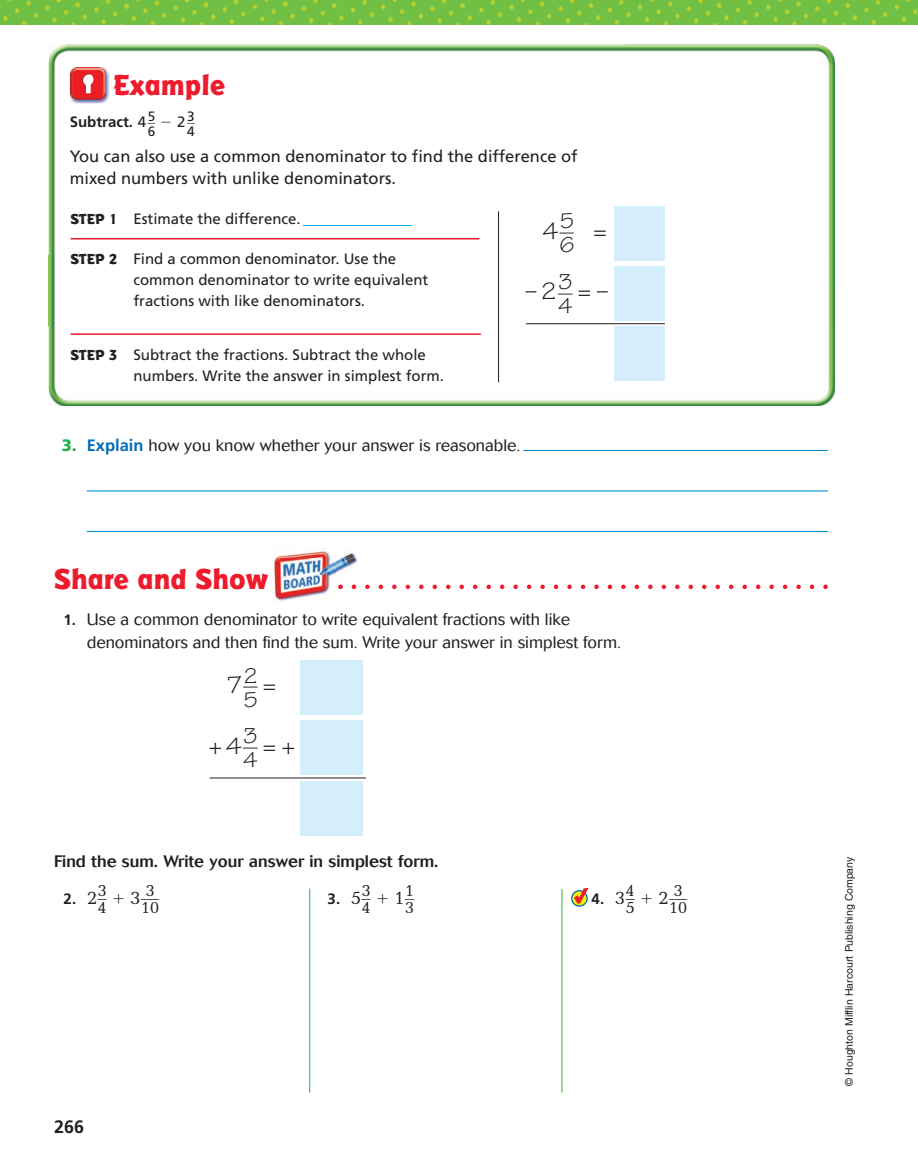
<style>
.page{position:relative;width:918px;height:1175px;background:#fff}
.page>*{position:absolute;margin:0;border:0;box-sizing:border-box;transform-origin:0 0}
.t1{font:800 30px "Badger";color:#ee1b2d}
.t2{font:25.5px "Tekton Pro";color:#231f20}
.t3{font:22.95px "Tekton Pro";color:#231f20}
.t4{font:21.6px "Tekton Pro";color:#231f20;scale:.67 1}
.t5{font:700 18px "Frutiger LT Std";color:#231f20}
.t6{font:300 16.5px/22.5px "Cosmos";color:#231f20}
.t7{font:16.5px/22.5px "Frutiger LT Std";color:#231f20}
.t8{font:500 16.5px "Cosmos";color:#231f20}
.t9{font:500 16.2px "HB Mathida";color:#231f20}
.t10{font:500 15.3px "HB Mathida";color:#231f20;scale:.78 1}
.t11{font:500 15.3px "HB Mathida";color:#231f20;scale:.59 1}
.t12{font:15px/21px "Frutiger LT Std";color:#231f20}
.t13{font:700 15px "Frutiger LT Std";color:#231f20}
.t14{font:13.5px "Frutiger LT Std";color:#231f20}
.t15{font:12.75px "Frutiger LT Std";color:#231f20;scale:.59 1}
.t16{font:10.5px "Helvetica LT Std";color:#231f20}
.s1{font-weight:400}
.s2{font-family:"Mathematical Pi OTF1";font-size:15px}
.s3{font-size:15px}
.s4{font-size:13.5px}
.s5{font-family:"Badger";font-weight:800}
.s6{font-family:"Cosmos";font-weight:300;color:#00aeef}
.s7{font-size:25.5px}
.s8{font-size:22.95px}
.s9{font-family:"Frutiger LT Std";font-weight:900;color:#23b24b}
.s10{font-family:"Frutiger LT Std";font-weight:700;color:#006cb7}
.s11{font-size:18px;color:#fff}
.s12{font-family:"Frutiger LT Std";font-weight:700;font-size:15px}
.s13{font-family:"HB Mathida";font-weight:500;font-size:18px}
.s14{font-family:"Mathematical Pi OTF1";font-weight:400;font-size:16.5px}
.s15{font-size:18px}
.s16{font-size:16.2px}
</style>
<div class="page">
<img style="left:0;top:0;width:918px;height:24px">
<img style="left:49px;top:44px;width:576px;height:211px">
<img style="left:625px;top:44px;width:210px;height:211px">
<img style="left:49px;top:325px;width:786px;height:81px">
<img style="left:49px;top:255px;width:786px;height:70px">
<hr style="left:309px;top:888px;width:1px;height:204px;background:#4cb848">
<hr style="left:561px;top:889px;width:2px;height:203px;background:#4cb848">
<hr style="left:71px;top:238px;width:408px;height:1px;background:#ee1b2d">
<hr style="left:498px;top:211px;width:1px;height:171px;background:#231f20">
<hr style="left:71px;top:333px;width:410px;height:2px;background:#ee1b2d">
<img style="left:70px;top:67px;width:41px;height:37px">
<img style="left:70px;top:68px;width:35px;height:31px">
<svg style="left:82px;top:74px;width:11px;height:19px"></svg>
<hr style="left:523px;top:450px;width:305px;height:1px;background:#008fd5">
<hr style="left:87px;top:490px;width:741px;height:1px;background:#008fd5">
<hr style="left:87px;top:531px;width:741px;height:1px;background:#008fd5">
<svg style="left:365px;top:584px;width:463px;height:5px"></svg>
<svg style="left:572px;top:890px;width:15px;height:16px"></svg>
<div style="left:571px;top:890px;width:17px;height:16px;border:1px solid #0072bc;border-radius:50%"></div>
<svg style="left:574px;top:887px;width:14px;height:16px"></svg>
<hr style="left:526px;top:323px;width:139px;height:1px;background:#231f20">
<hr style="left:210px;top:777px;width:156px;height:1px;background:#231f20">
<img style="left:276px;top:551px;width:81px;height:39px">
<img style="left:338px;top:584px;width:18px;height:5px">
<img style="left:274px;top:558px;width:61px;height:43px">
<div style="left:300px;top:660px;width:63px;height:54px;background:#d4effb"></div>
<div style="left:300px;top:720px;width:63px;height:54px;background:#d4effb"></div>
<div style="left:300px;top:781px;width:63px;height:54px;background:#d4effb"></div>
<div style="left:614px;top:206px;width:51px;height:54px;background:#d4effb"></div>
<div style="left:614px;top:266px;width:51px;height:54px;background:#d4effb"></div>
<div style="left:614px;top:326px;width:51px;height:54px;background:#d4effb"></div>
<p class="t1" style="left:113px;top:65px;width:114px">Example</p>
<p class="t13" style="left:70px;top:113px;width:87px">Subtract. <span class="s1">4</span> <sup>5</sup><sup>__</sup></p>
<p class="t14" style="left:148px;top:123px;width:9px">6</p>
<p class="t15" style="left:160px;top:110px;width:60px"><span class="s2">2</span> <span class="s3">2</span> <span class="s4">3</span>__</p>
<p class="t14" style="left:187px;top:123px;width:9px">4</p>
<p class="t7" style="left:70px;top:145px;width:509px">You can also use a common denominator to find the difference of mixed numbers with unlike denominators.</p>
<p class="t12" style="left:70px;top:208px;width:342px"><span class="s5">STEP 1</span> Estimate the difference. <span class="s6">__</span></p>
<p class="t12" style="left:133px;top:249px;width:297px;text-indent:-63px"><span class="s5">STEP 2</span> Find a common denominator. Use the common denominator to write equivalent fractions with like denominators.</p>
<p class="t4" style="left:543px;top:212px;width:49px"><span class="s7">4</span> <span class="s8">5</span>__</p>
<p class="t3" style="left:560px;top:232px;width:16px">6</p>
<p class="t2" style="left:593px;top:216px;width:16px">=</p>
<p class="t2" style="left:525px;top:277px;width:86px">– 2 <sup>3</sup><sup>__</sup> = –</p>
<p class="t3" style="left:558px;top:292px;width:16px">4</p>
<p class="t12" style="left:133px;top:344px;width:312px;text-indent:-63px"><span class="s5">STEP 3</span> Subtract the fractions. Subtract the whole numbers. Write the answer in simplest form.</p>
<p class="t6" style="left:62px;top:434px;width:460px"><span class="s9">3.</span> <span class="s10">Explain</span> how you know whether your answer is reasonable.</p>
<p class="t1" style="left:54px;top:558px;width:225px">Share and Show<span class="s11">N</span></p>
<p class="t6" style="left:87px;top:608px;width:536px;text-indent:-23px"><span class="s12">1.</span> Use a common denominator to write equivalent fractions with like denominators and then find the sum. Write your answer in simplest form.</p>
<p class="t4" style="left:226px;top:666px;width:49px"><span class="s7">7</span> <span class="s8">2</span>__</p>
<p class="t3" style="left:243px;top:686px;width:16px">5</p>
<p class="t2" style="left:263px;top:670px;width:16px">=</p>
<p class="t2" style="left:209px;top:731px;width:88px">+ 4 <sup>_</sup> <sup>_</sup><sup>3</sup> = +</p>
<p class="t3" style="left:243px;top:746px;width:16px">4</p>
<p class="t8" style="left:54px;top:851px;width:386px">Find the sum. Write your answer in simplest form.</p>
<p class="t13" style="left:64px;top:889px;width:45px">2. <span class="s13">2</span> <sup>3</sup><sup>__</sup></p>
<p class="t9" style="left:98px;top:898px;width:11px">4</p>
<p class="t10" style="left:112px;top:883px;width:62px"><span class="s14">1</span> <span class="s15">3</span> ___<span class="s16">3</span></p>
<p class="t9" style="left:141px;top:898px;width:20px">10</p>
<p class="t5" style="left:54px;top:1116px;width:32px">266</p>
<p class="t13" style="left:328px;top:889px;width:45px">3. <span class="s13">5</span> <sup>3</sup><sup>__</sup></p>
<p class="t9" style="left:362px;top:898px;width:11px">4</p>
<p class="t11" style="left:376px;top:883px;width:67px"><span class="s14">1</span> <span class="s15">1</span> <span class="s16">1</span>__</p>
<p class="t9" style="left:405px;top:898px;width:11px">3</p>
<p class="t10" style="left:640px;top:883px;width:62px"><span class="s14">1</span> <span class="s15">2</span> ___<span class="s16">3</span></p>
<p class="t9" style="left:669px;top:898px;width:20px">10</p>
<p class="t13" style="left:592px;top:889px;width:45px">4. <span class="s13">3</span> <sup>4</sup><sup>__</sup></p>
<p class="t9" style="left:626px;top:898px;width:11px">5</p>
<p class="t16" style="left:843px;top:1085px;width:230px;rotate:-90deg">© Houghton Mifflin Harcourt Publishing Company</p>
</div>
